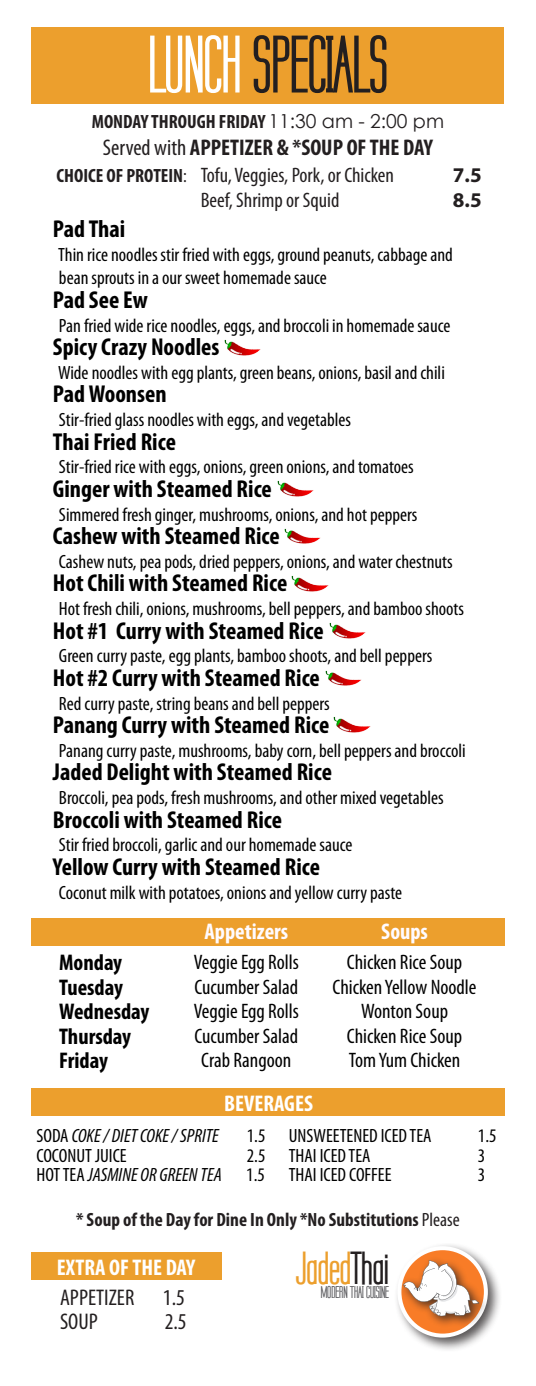
<style>
.page{position:relative;width:536px;height:1386px;background:#fff}
.page>*{position:absolute;margin:0;border:0;box-sizing:border-box;transform-origin:0 0}
.t1{font:700 68.25px "Labtop Secundo";color:#231f20}
.t2{font:700 39.2px "Labtop Secundo";color:#ec9f2d}
.t3{font:700 condensed 24.5px "Myriad Pro";color:#000}
.t4{font:700 condensed 22.75px/24.5px "Myriad Pro";color:#000}
.t5{font:700 condensed 22.75px "Myriad Pro";color:#231f20}
.t6{font:700 condensed 22.75px "Myriad Pro";color:#fff}
.t7{font:condensed 22.75px "Myriad Pro";color:#231f20}
.t8{font:700 condensed 22.75px "Myriad Pro";color:#fffbff}
.t9{font:condensed 21px "Myriad Pro";color:#000}
.t10{font:condensed 21px "Myriad Pro";color:#231f20}
.t11{font:700 21px "Myriad Pro";color:#231f20}
.t12{font:condensed 19.25px "Myriad Pro";color:#000}
.t13{font:700 condensed 19.25px "Myriad Pro";color:#231f20}
.t14{font:italic condensed 19.25px "Myriad Pro";color:#000}
.t15{font:700 14.35px "Labtop Secundo";color:#616164}
.s1{color:#fff}
.s2{font-family:"Century Gothic";font-weight:400;font-stretch:normal}
.s3{font-weight:400}
.s4{font-style:normal}
.s5{color:#231f20}
</style>
<div class="page">
<div style="left:31px;top:918px;width:473px;height:27px;background:#ec9f2d"></div>
<div style="left:31px;top:1089px;width:473px;height:27px;background:#ec9f2d"></div>
<div style="left:31px;top:1252px;width:191px;height:28px;background:#ec9f2d"></div>
<div style="left:32px;top:28px;width:472px;height:76px;background:#ec9f2d"></div>
<img style="left:224px;top:340px;width:36px;height:16px">
<img style="left:277px;top:481px;width:36px;height:16px">
<img style="left:284px;top:528px;width:36px;height:16px">
<img style="left:291px;top:576px;width:37px;height:16px">
<img style="left:329px;top:623px;width:36px;height:16px">
<img style="left:325px;top:670px;width:36px;height:16px">
<img style="left:333px;top:717px;width:37px;height:16px">
<div style="left:394px;top:1243px;width:108px;height:109px;background:#231f20;opacity:.75"></div>
<svg style="left:399px;top:1248px;width:86px;height:88px"></svg>
<div style="left:397px;top:1246px;width:90px;height:92px;border:4px solid #fff;border-radius:50%"></div>
<div style="left:398px;top:1255px;width:92px;height:73px;background:#231f20;opacity:.75"></div>
<svg style="left:402px;top:1260px;width:77px;height:57px"></svg>
<p class="t1" style="left:148px;top:22px;width:240px"><span class="s1">LUNCH</span> SPECIALS</p>
<p class="t13" style="left:92px;top:110px;width:353px">MONDAY THROUGH FRIDAY <span class="s2">11:30 am - 2:00 pm</span></p>
<p class="t5" style="left:103px;top:134px;width:331px"><span class="s3">Served with</span> APPETIZER &amp; *SOUP OF THE DAY</p>
<p class="t13" style="left:57px;top:164px;width:132px">CHOICE OF PROTEIN<span class="s3">:</span></p>
<p class="t10" style="left:201px;top:163px;width:195px">Tofu, Veggies, Pork, or Chicken</p>
<p class="t11" style="left:453px;top:162px;width:30px">7.5</p>
<p class="t10" style="left:201px;top:188px;width:140px">Beef, Shrimp or Squid</p>
<p class="t11" style="left:453px;top:187px;width:30px">8.5</p>
<p class="t3" style="left:53px;top:214px;width:74px">Pad Thai</p>
<p class="t12" style="left:58px;top:243px;width:396px">Thin rice noodles stir fried with eggs, ground peanuts, cabbage and</p>
<p class="t12" style="left:59px;top:266px;width:269px">bean sprouts in a our sweet homemade sauce</p>
<p class="t3" style="left:53px;top:284px;width:96px">Pad See Ew</p>
<p class="t12" style="left:59px;top:314px;width:393px">Pan fried wide rice noodles, eggs, and broccoli in homemade sauce</p>
<p class="t3" style="left:53px;top:332px;width:168px">Spicy Crazy Noodles</p>
<p class="t12" style="left:58px;top:361px;width:388px">Wide noodles with egg plants, green beans, onions, basil and chili</p>
<p class="t3" style="left:53px;top:379px;width:115px">Pad Woonsen</p>
<p class="t12" style="left:59px;top:408px;width:293px">Stir-fried glass noodles with eggs, and vegetables</p>
<p class="t3" style="left:53px;top:426px;width:124px">Thai Fried Rice</p>
<p class="t12" style="left:59px;top:455px;width:356px">Stir-fried rice with eggs, onions, green onions, and tomatoes</p>
<p class="t3" style="left:53px;top:473px;width:220px">Ginger with Steamed Rice</p>
<p class="t12" style="left:59px;top:503px;width:360px">Simmered fresh ginger, mushrooms, onions, and hot peppers</p>
<p class="t3" style="left:53px;top:521px;width:228px">Cashew with Steamed Rice</p>
<p class="t12" style="left:59px;top:550px;width:395px">Cashew nuts, pea pods, dried peppers, onions, and water chestnuts</p>
<p class="t3" style="left:53px;top:568px;width:236px">Hot Chili with Steamed Rice</p>
<p class="t12" style="left:59px;top:597px;width:406px">Hot fresh chili, onions, mushrooms, bell peppers, and bamboo shoots</p>
<p class="t3" style="left:53px;top:615px;width:272px">Hot #1 Curry with Steamed Rice</p>
<p class="t12" style="left:59px;top:644px;width:375px">Green curry paste, egg plants, bamboo shoots, and bell peppers</p>
<p class="t3" style="left:53px;top:662px;width:268px">Hot #2 Curry with Steamed Rice</p>
<p class="t12" style="left:59px;top:692px;width:272px">Red curry paste, string beans and bell peppers</p>
<p class="t3" style="left:53px;top:710px;width:278px">Panang Curry with Steamed Rice</p>
<p class="t12" style="left:59px;top:739px;width:408px">Panang curry paste, mushrooms, baby corn, bell peppers and broccoli</p>
<p class="t3" style="left:53px;top:757px;width:280px">Jaded Delight with Steamed Rice</p>
<p class="t12" style="left:59px;top:786px;width:386px">Broccoli, pea pods, fresh mushrooms, and other mixed vegetables</p>
<p class="t3" style="left:53px;top:804px;width:230px">Broccoli with Steamed Rice</p>
<p class="t12" style="left:59px;top:833px;width:295px">Stir fried broccoli, garlic and our homemade sauce</p>
<p class="t3" style="left:53px;top:851px;width:268px">Yellow Curry with Steamed Rice</p>
<p class="t12" style="left:59px;top:881px;width:344px">Coconut milk with potatoes, onions and yellow curry paste</p>
<p class="t4" style="left:59px;top:950px;width:92px">Monday<br>Tuesday<br>Wednesday<br>Thursday</p>
<p class="t4" style="left:59px;top:1048px;width:50px">Friday</p>
<p class="t8" style="left:204px;top:918px;width:85px">Appetizers</p>
<p class="t9" style="left:194px;top:950px;width:107px">Veggie Egg Rolls</p>
<p class="t9" style="left:194px;top:974px;width:105px">Cucumber Salad</p>
<p class="t9" style="left:194px;top:999px;width:107px">Veggie Egg Rolls</p>
<p class="t9" style="left:194px;top:1023px;width:105px">Cucumber Salad</p>
<p class="t9" style="left:201px;top:1048px;width:92px">Crab Rangoon</p>
<p class="t6" style="left:224px;top:1089px;width:90px">BEVERAGES</p>
<p class="t8" style="left:381px;top:918px;width:48px">Soups</p>
<p class="t9" style="left:347px;top:950px;width:117px">Chicken Rice Soup</p>
<p class="t9" style="left:332px;top:974px;width:145px">Chicken Yellow Noodle</p>
<p class="t9" style="left:361px;top:999px;width:88px">Wonton Soup</p>
<p class="t9" style="left:347px;top:1023px;width:117px">Chicken Rice Soup</p>
<p class="t9" style="left:349px;top:1048px;width:113px">Tom Yum Chicken</p>
<p class="t14" style="left:37px;top:1124px;width:184px"><span class="s4">SODA</span> COKE / DIET COKE / SPRITE</p>
<p class="t12" style="left:247px;top:1124px;width:186px">1.5 UNSWEETENED ICED TEA</p>
<p class="t12" style="left:478px;top:1124px;width:20px">1.5</p>
<p class="t12" style="left:37px;top:1144px;width:92px">COCONUT JUICE</p>
<p class="t12" style="left:247px;top:1144px;width:125px">2.5 THAI ICED TEA</p>
<p class="t12" style="left:478px;top:1144px;width:9px">3</p>
<p class="t14" style="left:37px;top:1163px;width:187px"><span class="s4">HOT TEA</span> JASMINE OR GREEN TEA</p>
<p class="t12" style="left:246px;top:1163px;width:147px">1.5 THAI ICED COFFEE</p>
<p class="t12" style="left:478px;top:1163px;width:9px">3</p>
<p class="t13" style="left:76px;top:1208px;width:385px">* Soup of the Day for Dine In Only *No Substitutions <span class="s3">Please</span></p>
<p class="t6" style="left:57px;top:1253px;width:140px">EXTRA OF THE DAY</p>
<p class="t7" style="left:60px;top:1284px;width:76px">APPETIZER</p>
<p class="t7" style="left:163px;top:1284px;width:23px">1.5</p>
<p class="t7" style="left:60px;top:1308px;width:39px">SOUP</p>
<p class="t7" style="left:165px;top:1308px;width:23px">2.5</p>
<p class="t2" style="left:296px;top:1243px;width:94px">Jaded<span class="s5">Thai</span></p>
<p class="t15" style="left:320px;top:1283px;width:70px">MODERN THAI CUISINE</p>
</div>
